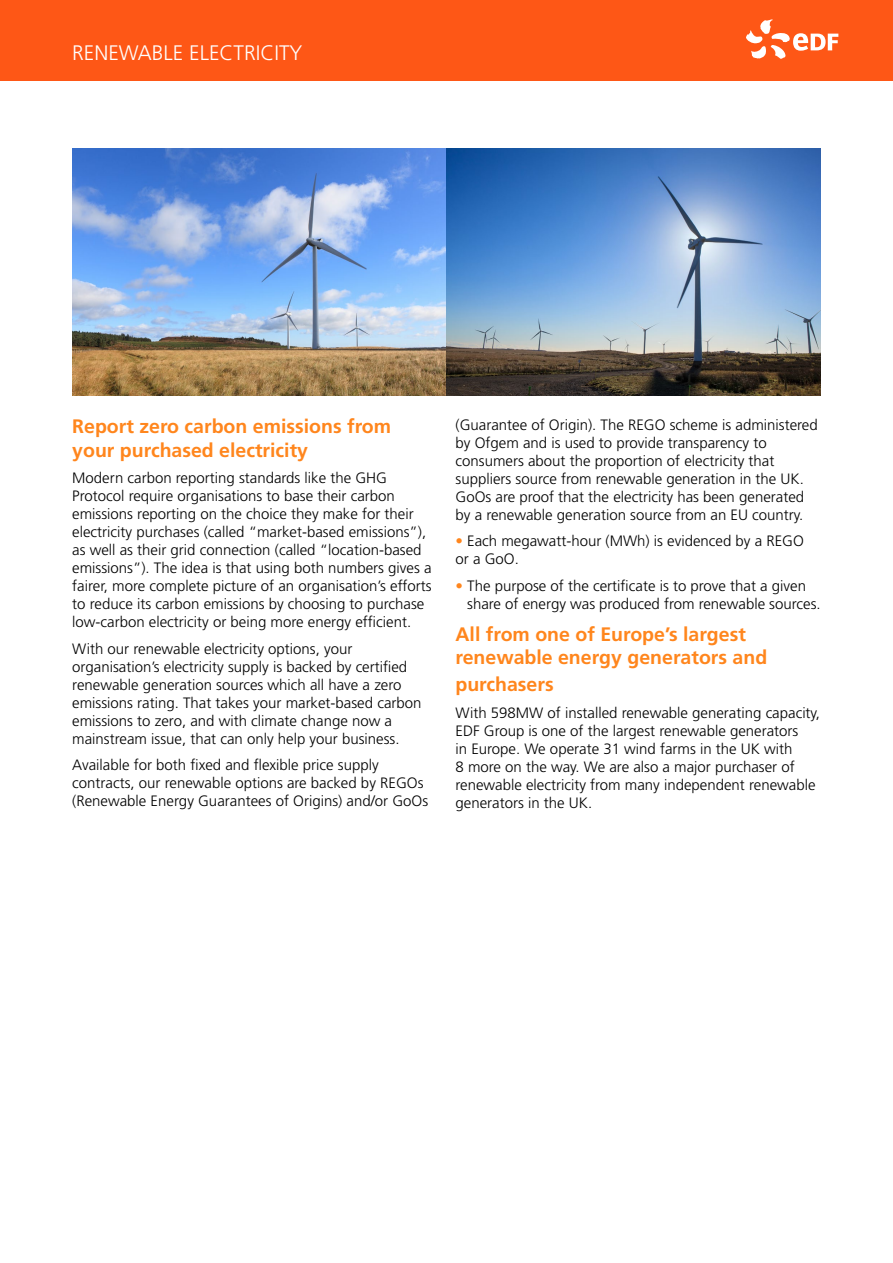
<style>
.page{position:relative;width:893px;height:1263px;background:#fff}
.page>*{position:absolute;margin:0;border:0;box-sizing:border-box;transform-origin:0 0}
.t1{font:300 21px "Frutiger";color:#fff}
.t2{font:700 19.5px/23.4px "Frutiger";color:#ff861d}
.t3{font:300 15px/18px "Frutiger";color:#000}
.s1{color:#ff861d}
</style>
<div class="page">
<div style="left:0;top:0;width:893px;height:81px;background:#fe5716"></div>
<svg style="left:746px;top:19px;width:92px;height:40px"></svg>
<img style="left:72px;top:149px;width:374px;height:246px">
<img style="left:446px;top:149px;width:375px;height:246px">
<h1 class="t1" style="left:72px;top:41px;width:232px">RENEWABLE ELECTRICITY</h1>
<h2 class="t2" style="left:72px;top:415px;width:320px">Report zero carbon emissions from your purchased electricity</h2>
<p class="t3" style="left:72px;top:469px;width:361px">Modern carbon reporting standards like the GHG Protocol require organisations to base their carbon emissions reporting on the choice they make for their electricity purchases (called “market-based emissions”), as well as their grid connection (called “location-based emissions”). The idea is that using both numbers gives a fairer, more complete picture of an organisation’s efforts to reduce its carbon emissions by choosing to purchase low-carbon electricity or being more energy efficient.</p>
<p class="t3" style="left:72px;top:639px;width:351px">With our renewable electricity options, your organisation’s electricity supply is backed by certified renewable generation sources which all have a zero emissions rating. That takes your market-based carbon emissions to zero, and with climate change now a mainstream issue, that can only help your business.</p>
<p class="t3" style="left:72px;top:756px;width:357px">Available for both fixed and flexible price supply contracts, our renewable options are backed by REGOs (Renewable Energy Guarantees of Origins) and/or GoOs</p>
<p class="t3" style="left:455px;top:416px;width:364px">(Guarantee of Origin). The REGO scheme is administered by Ofgem and is used to provide transparency to consumers about the proportion of electricity that suppliers source from renewable generation in the UK.<br>GoOs are proof that the electricity has been generated by a renewable generation source from an EU country.</p>
<p class="t3" style="left:455px;top:532px;width:350px"><span class="s1">•</span> Each megawatt-hour (MWh) is evidenced by a REGO or a GoO.</p>
<p class="t3" style="left:467px;top:577px;width:355px;text-indent:-12px"><span class="s1">•</span> The purpose of the certificate is to prove that a given share of energy was produced from renewable sources.</p>
<h2 class="t2" style="left:455px;top:622px;width:313px">All from one of Europe’s largest renewable energy generators and</h2>
<h2 class="t2" style="left:455px;top:673px;width:100px">purchasers</h2>
<p class="t3" style="left:455px;top:703px;width:366px">With 598MW of installed renewable generating capacity, EDF Group is one of the largest renewable generators<br>in Europe. We operate 31 wind farms in the UK with<br>8 more on the way. We are also a major purchaser of renewable electricity from many independent renewable generators in the UK.</p>
</div>
